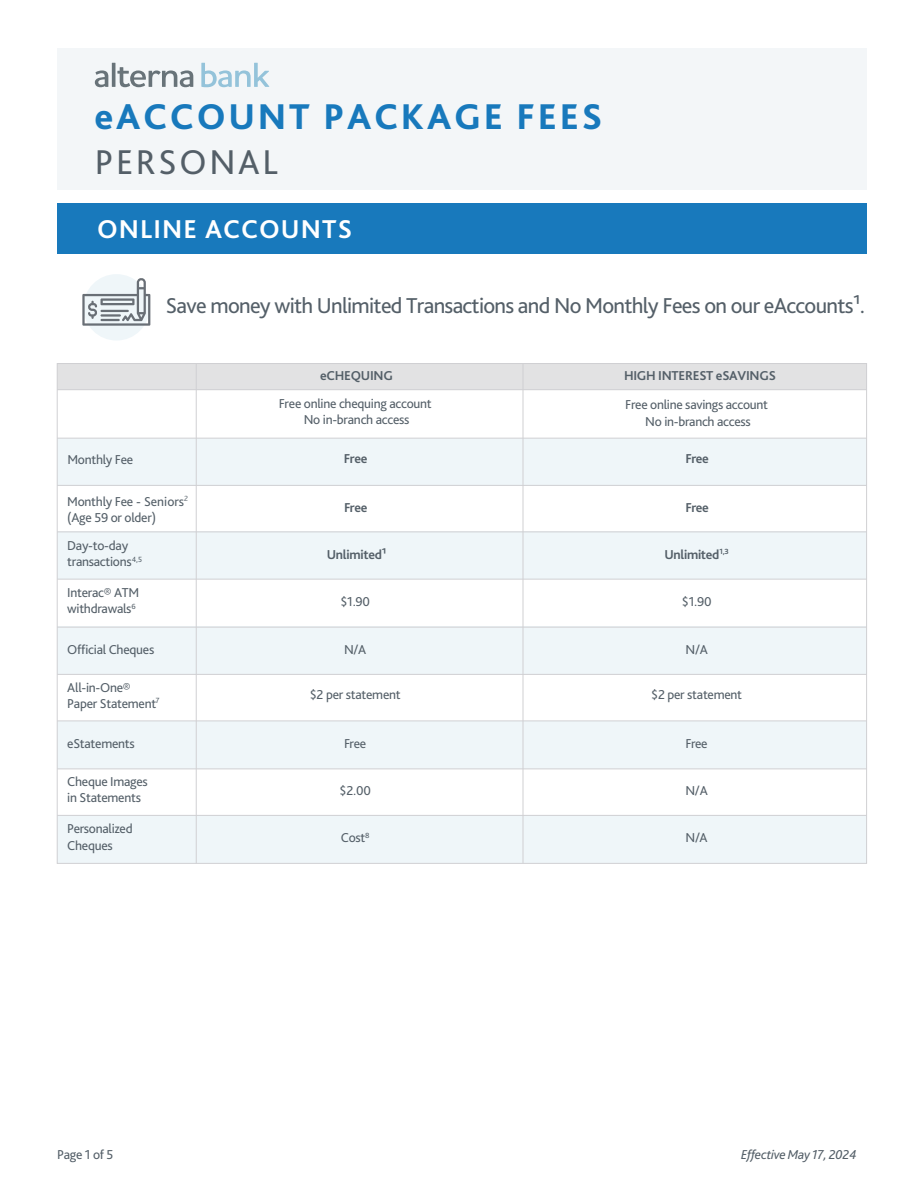
<style>
.page{position:relative;width:918px;height:1188px;background:#fff}
.page>*{position:absolute;margin:0;border:0;box-sizing:border-box;transform-origin:0 0}
.t1{font:800 37.5px "Bliss Pro";letter-spacing:.075em;color:#1879bc}
.t2{font:36px "Bliss Pro";letter-spacing:.075em;color:#545f68}
.t3{font:700 27px "Bliss Pro";letter-spacing:.04em;color:#fff}
.t4{font:22.5px "Bliss Pro";letter-spacing:-.03em;color:#545f68}
.t5{font:13.5px/16.2px "Bliss Pro";letter-spacing:-.02em;color:#545f68}
.t6{font:700 13.5px "Bliss Pro";letter-spacing:-.02em;color:#545f68}
.t7{font:italic 13.5px "Bliss Pro";letter-spacing:-.02em;color:#545f68}
</style>
<div class="page">
<div style="left:57px;top:438px;width:810px;height:47px;background:#eff6f9"></div>
<div style="left:57px;top:531px;width:810px;height:47px;background:#eff6f9"></div>
<div style="left:57px;top:627px;width:810px;height:47px;background:#eff6f9"></div>
<div style="left:57px;top:721px;width:810px;height:48px;background:#eff6f9"></div>
<div style="left:57px;top:815px;width:810px;height:48px;background:#eff6f9"></div>
<div style="left:57px;top:363px;width:810px;height:27px;background:#e2e2e3"></div>
<hr style="left:57px;top:815px;width:810px;height:1px;background:#d0d0d3">
<hr style="left:57px;top:769px;width:810px;height:1px;background:#d0d0d3">
<hr style="left:57px;top:721px;width:810px;height:1px;background:#d0d0d3">
<hr style="left:57px;top:674px;width:810px;height:1px;background:#d0d0d3">
<hr style="left:57px;top:627px;width:810px;height:1px;background:#d0d0d3">
<hr style="left:57px;top:579px;width:810px;height:1px;background:#d0d0d3">
<hr style="left:57px;top:532px;width:810px;height:1px;background:#d0d0d3">
<hr style="left:57px;top:485px;width:810px;height:1px;background:#d0d0d3">
<hr style="left:57px;top:438px;width:810px;height:1px;background:#d0d0d3">
<hr style="left:57px;top:389px;width:810px;height:1px;background:#d0d0d3">
<hr style="left:523px;top:364px;width:1px;height:499px;background:#d0d0d3">
<hr style="left:196px;top:364px;width:1px;height:499px;background:#d0d0d3">
<div style="left:57px;top:49px;width:810px;height:141px;background:#f3f6f8"></div>
<div style="left:57px;top:204px;width:810px;height:50px;background:#1879bc"></div>
<svg style="left:95px;top:70px;width:13px;height:17px"></svg>
<hr style="left:112px;top:63px;width:3px;height:24px;background:#687379">
<svg style="left:117px;top:67px;width:76px;height:20px"></svg>
<svg style="left:201px;top:63px;width:68px;height:24px"></svg>
<div style="left:83px;top:274px;width:67px;height:67px;background:#eff6f9;border-radius:50%"></div>
<svg style="left:82px;top:278px;width:68px;height:48px"></svg>
<h1 class="t1" style="left:94px;top:94px;width:510px">eACCOUNT PACKAGE FEES</h1>
<h2 class="t2" style="left:95px;top:139px;width:185px">PERSONAL</h2>
<h3 class="t3" style="left:97px;top:213px;width:256px">ONLINE ACCOUNTS</h3>
<h3 class="t4" style="left:166px;top:292px;width:701px">Save money with Unlimited Transactions and No Monthly Fees on our eAccounts¹.</h3>
<p class="t6" style="left:320px;top:368px;width:74px">eCHEQUING</p>
<p class="t6" style="left:624px;top:368px;width:153px">HIGH INTEREST eSAVINGS</p>
<p class="t5" style="left:279px;top:395px;width:155px;text-align:center">Free online chequing account<br>No in-branch access</p>
<p class="t5" style="left:625px;top:396px;width:144px;text-align:center">Free online savings account<br>No in-branch access</p>
<p class="t5" style="left:67px;top:452px;width:67px">Monthly Fee</p>
<p class="t6" style="left:344px;top:450px;width:25px">Free</p>
<p class="t5" style="left:67px;top:493px;width:122px">Monthly Fee - Seniors<sup>2 </sup>(Age 59 or older)</p>
<p class="t6" style="left:344px;top:499px;width:25px">Free</p>
<p class="t6" style="left:685px;top:450px;width:25px">Free</p>
<p class="t6" style="left:685px;top:499px;width:25px">Free</p>
<p class="t5" style="left:67px;top:537px;width:76px">Day-to-day transactions<sup>4,5</sup></p>
<p class="t6" style="left:327px;top:546px;width:61px">Unlimited¹</p>
<p class="t6" style="left:664px;top:546px;width:66px">Unlimited<sup>1,3</sup></p>
<p class="t5" style="left:67px;top:584px;width:74px">Interac® ATM withdrawals<sup>6</sup></p>
<p class="t5" style="left:340px;top:593px;width:31px">$1.90</p>
<p class="t5" style="left:682px;top:593px;width:31px">$1.90</p>
<p class="t5" style="left:67px;top:641px;width:89px">Official Cheques</p>
<p class="t5" style="left:344px;top:641px;width:24px">N/A</p>
<p class="t5" style="left:685px;top:641px;width:24px">N/A</p>
<p class="t5" style="left:310px;top:686px;width:92px">$2 per statement</p>
<p class="t5" style="left:651px;top:686px;width:92px">$2 per statement</p>
<p class="t5" style="left:67px;top:679px;width:94px">All-in-One®<br>Paper Statement<sup>7</sup></p>
<p class="t5" style="left:67px;top:735px;width:69px">eStatements</p>
<p class="t5" style="left:344px;top:735px;width:24px">Free</p>
<p class="t5" style="left:685px;top:735px;width:24px">Free</p>
<p class="t5" style="left:67px;top:773px;width:82px">Cheque Images in Statements</p>
<p class="t5" style="left:340px;top:782px;width:33px">$2.00</p>
<p class="t5" style="left:685px;top:782px;width:24px">N/A</p>
<p class="t5" style="left:67px;top:821px;width:67px">Personalized<br>Cheques</p>
<p class="t5" style="left:341px;top:830px;width:30px">Cost<sup>8</sup></p>
<p class="t5" style="left:686px;top:830px;width:24px">N/A</p>
<p class="t5" style="left:57px;top:1146px;width:58px">Page 1 of 5</p>
<p class="t7" style="left:741px;top:1146px;width:117px">Effective May 17, 2024</p>
</div>
